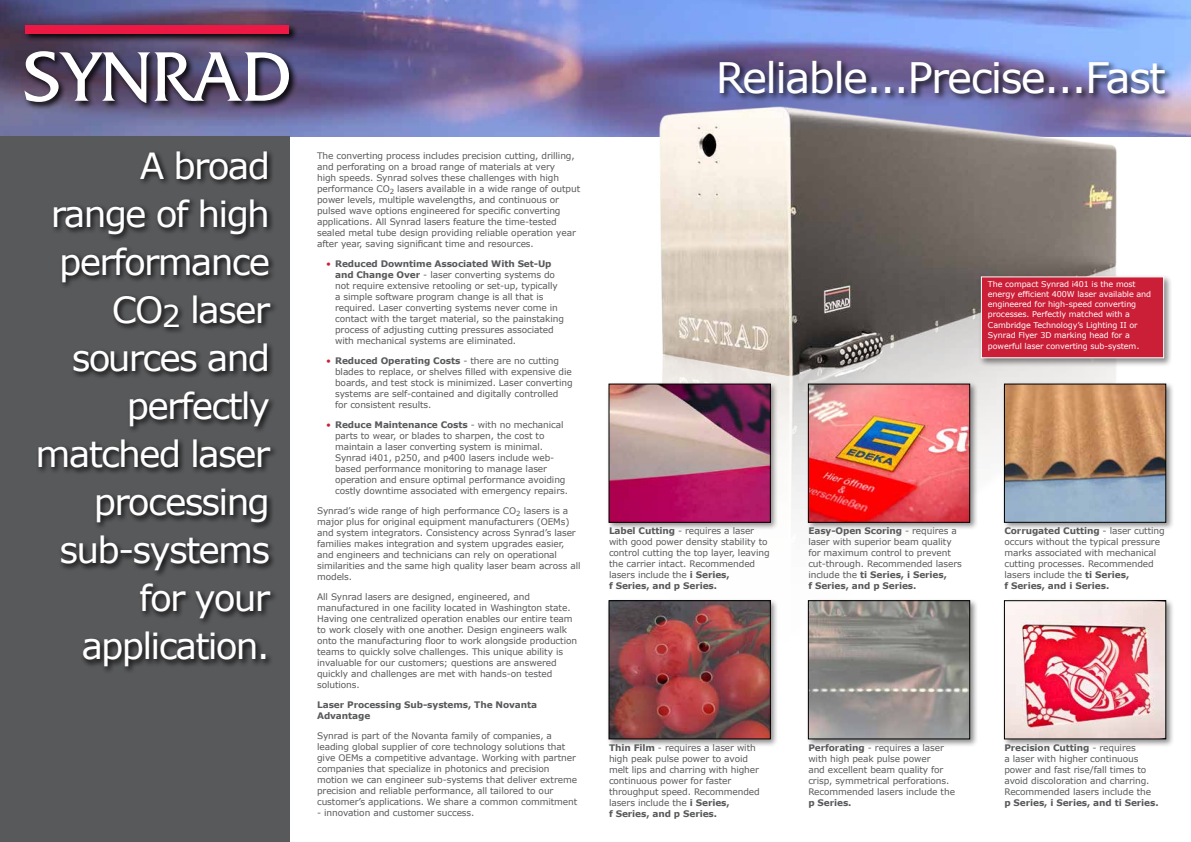
<style>
.page{position:relative;width:1191px;height:842px;background:#fff}
.page>*{position:absolute;margin:0;border:0;box-sizing:border-box;transform-origin:0 0}
.t1{font:42px "Verdana";letter-spacing:-.04em;color:#fff}
.t2{font:36px/48px "Verdana";letter-spacing:-.05em;color:#fff;text-align:right}
.t3{font:9px/11px "Verdana";letter-spacing:-.01em;color:#58595b}
.t4{font:700 9px/11px "Verdana";letter-spacing:-.01em;color:#58595b}
.t5{font:8px/10px "Verdana";letter-spacing:-.01em;color:#fff}
.s1{color:#cb1f38}
.s2{font-weight:700}
.s3{font-size:9px}
</style>
<div class="page">
<img style="left:0;top:0;width:1191px;height:136px">
<img style="left:610px;top:53px;width:554px;height:457px">
<div style="left:0;top:136px;width:289px;height:706px;background:#58595b"></div>
<div style="left:36px;top:149px;width:242px;height:525px;background:#000;opacity:.9"></div>
<div style="left:978px;top:274px;width:194px;height:93px;background:#000;opacity:.45"></div>
<div style="left:981px;top:276px;width:183px;height:82px;background:#cb1f38;border:1px solid #fff"></div>
<div style="left:606px;top:382px;width:173px;height:149px;background:#000;opacity:.45"></div>
<img style="left:611px;top:386px;width:157px;height:134px">
<div style="left:1002px;top:382px;width:172px;height:149px;background:#000;opacity:.45"></div>
<img style="left:1006px;top:386px;width:157px;height:134px">
<div style="left:806px;top:382px;width:172px;height:149px;background:#000;opacity:.45"></div>
<img style="left:810px;top:386px;width:157px;height:134px">
<div style="left:606px;top:598px;width:173px;height:150px;background:#000;opacity:.45"></div>
<img style="left:611px;top:602px;width:157px;height:135px">
<div style="left:609px;top:600px;width:161px;height:139px;border:1px solid #000"></div>
<div style="left:1002px;top:598px;width:172px;height:150px;background:#000;opacity:.45"></div>
<img style="left:1006px;top:602px;width:157px;height:135px">
<div style="left:1004px;top:600px;width:161px;height:139px;border:1px solid #000"></div>
<div style="left:806px;top:598px;width:172px;height:150px;background:#000;opacity:.45"></div>
<img style="left:810px;top:602px;width:157px;height:135px">
<div style="left:808px;top:600px;width:161px;height:139px;border:1px solid #000"></div>
<div style="left:23px;top:23px;width:275px;height:88px;background:#000;opacity:.9"></div>
<svg style="left:24px;top:51px;width:265px;height:52px"></svg>
<div style="left:25px;top:25px;width:264px;height:9px;background:#ed1844"></div>
<h2 class="t2" style="left:36px;top:142px;width:236px">A broad range of high performance<br>CO<sub>2</sub> laser sources and perfectly matched laser processing sub-systems for your application.</h2>
<p class="t3" style="left:317px;top:150px;width:265px">The converting process includes precision cutting, drilling, and perforating on a broad range of materials at very<br>high speeds. Synrad solves these challenges with high performance CO<sub>2</sub> lasers available in a wide range of output power levels, multiple wavelengths, and continuous or pulsed wave options engineered for specific converting applications. All Synrad lasers feature the time-tested sealed metal tube design providing reliable operation year after year, saving significant time and resources.</p>
<p class="t3" style="left:335px;top:258px;width:230px;text-indent:-9px"><span class="s1">•</span> <span class="s2">Reduced Downtime Associated With Set-Up and Change Over</span> - laser converting systems do not require extensive retooling or set-up, typically a simple software program change is all that is required. Laser converting systems never come in contact with the target material, so the painstaking process of adjusting cutting pressures associated with mechanical systems are eliminated.</p>
<p class="t3" style="left:335px;top:355px;width:239px;text-indent:-9px"><span class="s1">•</span> <span class="s2">Reduced Operating Costs</span> - there are no cutting blades to replace, or shelves filled with expensive die boards, and test stock is minimized. Laser converting systems are self-contained and digitally controlled for consistent results.</p>
<p class="t3" style="left:335px;top:419px;width:234px;text-indent:-9px"><span class="s1">•</span> <span class="s2">Reduce Maintenance Costs</span> - with no mechanical parts to wear, or blades to sharpen, the cost to maintain a laser converting system is minimal.<br>Synrad i401, p250, and p400 lasers include web&shy;based performance monitoring to manage laser operation and ensure optimal performance avoiding costly downtime associated with emergency repairs.</p>
<p class="t3" style="left:317px;top:505px;width:265px">Synrad’s wide range of high performance CO<sub>2</sub> lasers is a major plus for original equipment manufacturers (OEMs) and system integrators. Consistency across Synrad’s laser families makes integration and system upgrades easier, and engineers and technicians can rely on operational similarities and the same high quality laser beam across all models.</p>
<p class="t3" style="left:317px;top:591px;width:261px">All Synrad lasers are designed, engineered, and manufactured in one facility located in Washington state.<br>Having one centralized operation enables our entire team to work closely with one another. Design engineers walk onto the manufacturing floor to work alongside production teams to quickly solve challenges. This unique ability is invaluable for our customers; questions are answered quickly and challenges are met with hands-on tested solutions.</p>
<p class="t4" style="left:317px;top:699px;width:222px">Laser Processing Sub-systems, The Novanta<br>Advantage</p>
<p class="t3" style="left:317px;top:730px;width:262px">Synrad is part of the Novanta family of companies, a leading global supplier of core technology solutions that give OEMs a competitive advantage. Working with partner companies that specialize in photonics and precision motion we can engineer sub-systems that deliver extreme precision and reliable performance, all tailored to our customer’s applications. We share a common commitment</p>
<p class="t3" style="left:317px;top:807px;width:159px">- innovation and customer success.</p>
<h1 class="t1" style="left:715px;top:49px;width:451px">Reliable...Precise...Fast</h1>
<p class="t5" style="left:988px;top:279px;width:165px">The compact Synrad i401 is the most energy efficient 400W laser available and engineered for high-speed converting processes. Perfectly matched with a Cambridge Technology’s Lighting II or Synrad Flyer 3D marking head for a</p>
<p class="t5" style="left:988px;top:340px;width:153px">powerful laser converting sub-system<span class="s3">.</span></p>
<p class="t3" style="left:609px;top:526px;width:162px"><span class="s2">Label Cutting</span> - requires a laser with good power density stability to control cutting the top layer, leaving the carrier intact. Recommended lasers include the <span class="s2">i Series,<br>f Series, and p Series.</span></p>
<p class="t3" style="left:808px;top:526px;width:155px"><span class="s2">Easy-Open Scoring</span> - requires a laser with superior beam quality for maximum control to prevent cut-through. Recommended lasers include the <span class="s2">ti Series, i Series,<br>f Series, and p Series.</span></p>
<p class="t3" style="left:1004px;top:526px;width:162px"><span class="s2">Corrugated Cutting</span> - laser cutting occurs without the typical pressure marks associated with mechanical cutting processes. Recommended lasers include the <span class="s2">ti Series,<br>f Series, and i Series.</span></p>
<p class="t3" style="left:609px;top:742px;width:152px"><span class="s2">Thin Film</span> - requires a laser with high peak pulse power to avoid melt lips and charring with higher continuous power for faster throughput speed. Recommended lasers include the <span class="s2">i Series,<br>f Series, and p Series.</span></p>
<p class="t3" style="left:808px;top:742px;width:148px"><span class="s2">Perforating</span> - requires a laser with high peak pulse power<br>and excellent beam quality for crisp, symmetrical perforations.<br>Recommended lasers include the</p>
<p class="t4" style="left:808px;top:797px;width:45px">p Series.</p>
<p class="t3" style="left:1004px;top:742px;width:148px"><span class="s2">Precision Cutting</span> - requires<br>a laser with higher continuous power and fast rise/fall times to avoid discoloration and charring.<br>Recommended lasers include the</p>
<p class="t4" style="left:1004px;top:797px;width:156px">p Series, i Series, and ti Series.</p>
</div>
